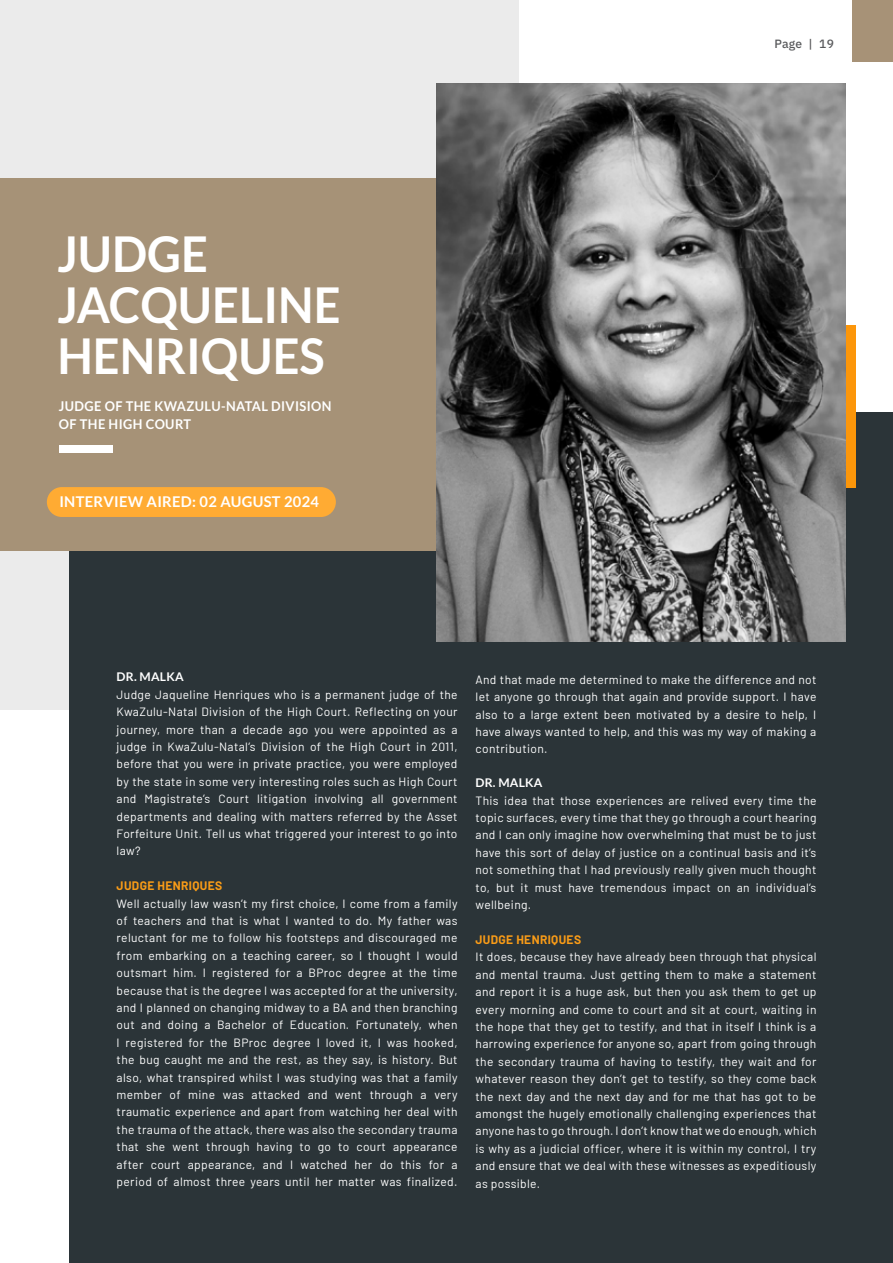
<style>
.page{position:relative;width:893px;height:1263px;background:#fff}
.page>*{position:absolute;margin:0;border:0;box-sizing:border-box;transform-origin:0 0}
.t1{font:700 49.5px/51px "Lato";color:#fff;scale:.95 1}
.t2{font:700 14.85px "Lato";letter-spacing:.02em;color:#fff}
.t3{font:700 13.5px/18px "Lato";letter-spacing:.03em;color:#fff;scale:.95 1}
.t4{font:12px/17.4px "Barlow";letter-spacing:.03em;color:#fff;text-align:justify}
.t5{font:700 12px "Barlow";letter-spacing:.03em;color:#fa9c17}
.t6{font:700 12px "Lato";letter-spacing:.02em;color:#fff}
.t7{font:500 12px "IBM Plex Sans";letter-spacing:.015em;color:#58595b}
</style>
<div class="page">
<div style="left:853px;top:0;width:40px;height:62px;background:#a79277"></div>
<div style="left:0;top:0;width:518px;height:709px;background:#ebebeb"></div>
<div style="left:70px;top:412px;width:823px;height:851px;background:#2b3438"></div>
<div style="left:0;top:179px;width:491px;height:372px;background:#a69277"></div>
<div style="left:846px;top:325px;width:10px;height:162px;background:#fc960a"></div>
<img style="left:436px;top:84px;width:410px;height:557px">
<div style="left:59px;top:446px;width:53px;height:7px;background:#fff"></div>
<div style="left:47px;top:487px;width:289px;height:30px;background:#ffab33;border-radius:15px"></div>
<p class="t7" style="left:774px;top:35px;width:61px">Page | 19</p>
<h1 class="t1" style="left:57px;top:228px;width:300px">JUDGE<br>JACQUELINE<br>HENRIQUES</h1>
<p class="t3" style="left:59px;top:397px;width:288px">JUDGE OF THE KWAZULU-NATAL DIVISION<br>OF THE HIGH COURT</p>
<p class="t2" style="left:59px;top:493px;width:261px">INTERVIEW AIRED: 02 AUGUST 2024</p>
<p class="t6" style="left:117px;top:670px;width:69px">DR. MALKA</p>
<p class="t4" style="left:117px;top:685px;width:342px">Judge Jaqueline Henriques who is a permanent judge of the KwaZulu-Natal Division of the High Court. Reflecting on your journey, more than a decade ago you were appointed as a judge in KwaZulu-Natal’s Division of the High Court in 2011, before that you were in private practice, you were employed by the state in some very interesting roles such as High Court and Magistrate’s Court litigation involving all government departments and dealing with matters referred by the Asset Forfeiture Unit. Tell us what triggered your interest to go into law?</p>
<p class="t5" style="left:117px;top:877px;width:107px">JUDGE HENRIQUES</p>
<p class="t4" style="left:117px;top:894px;width:342px">Well actually law wasn’t my first choice, I come from a family of teachers and that is what I wanted to do. My father was reluctant for me to follow his footsteps and discouraged me from embarking on a teaching career, so I thought I would outsmart him. I registered for a BProc degree at the time because that is the degree I was accepted for at the university, and I planned on changing midway to a BA and then branching out and doing a Bachelor of Education. Fortunately, when I registered for the BProc degree I loved it, I was hooked, the bug caught me and the rest, as they say, is history. But also, what transpired whilst I was studying was that a family member of mine was attacked and went through a very traumatic experience and apart from watching her deal with the trauma of the attack, there was also the secondary trauma that she went through having to go to court appearance after court appearance, and I watched her do this for a period of almost three years until her matter was finalized.</p>
<p class="t4" style="left:476px;top:670px;width:342px">And that made me determined to make the difference and not let anyone go through that again and provide support. I have also to a large extent been motivated by a desire to help, I have always wanted to help, and this was my way of making a contribution.</p>
<p class="t6" style="left:476px;top:776px;width:69px">DR. MALKA</p>
<p class="t4" style="left:476px;top:791px;width:342px">This idea that those experiences are relived every time the topic surfaces, every time that they go through a court hearing and I can only imagine how overwhelming that must be to just have this sort of delay of justice on a continual basis and it’s not something that I had previously really given much thought to, but it must have tremendous impact on an individual’s wellbeing.</p>
<p class="t5" style="left:476px;top:931px;width:107px">JUDGE HENRIQUES</p>
<p class="t4" style="left:476px;top:947px;width:342px">It does, because they have already been through that physical and mental trauma. Just getting them to make a statement and report it is a huge ask, but then you ask them to get up every morning and come to court and sit at court, waiting in the hope that they get to testify, and that in itself I think is a harrowing experience for anyone so, apart from going through the secondary trauma of having to testify, they wait and for whatever reason they don’t get to testify, so they come back the next day and the next day and for me that has got to be amongst the hugely emotionally challenging experiences that anyone has to go through. I don’t know that we do enough, which is why as a judicial officer, where it is within my control, I try and ensure that we deal with these witnesses as expeditiously as possible.</p>
</div>
